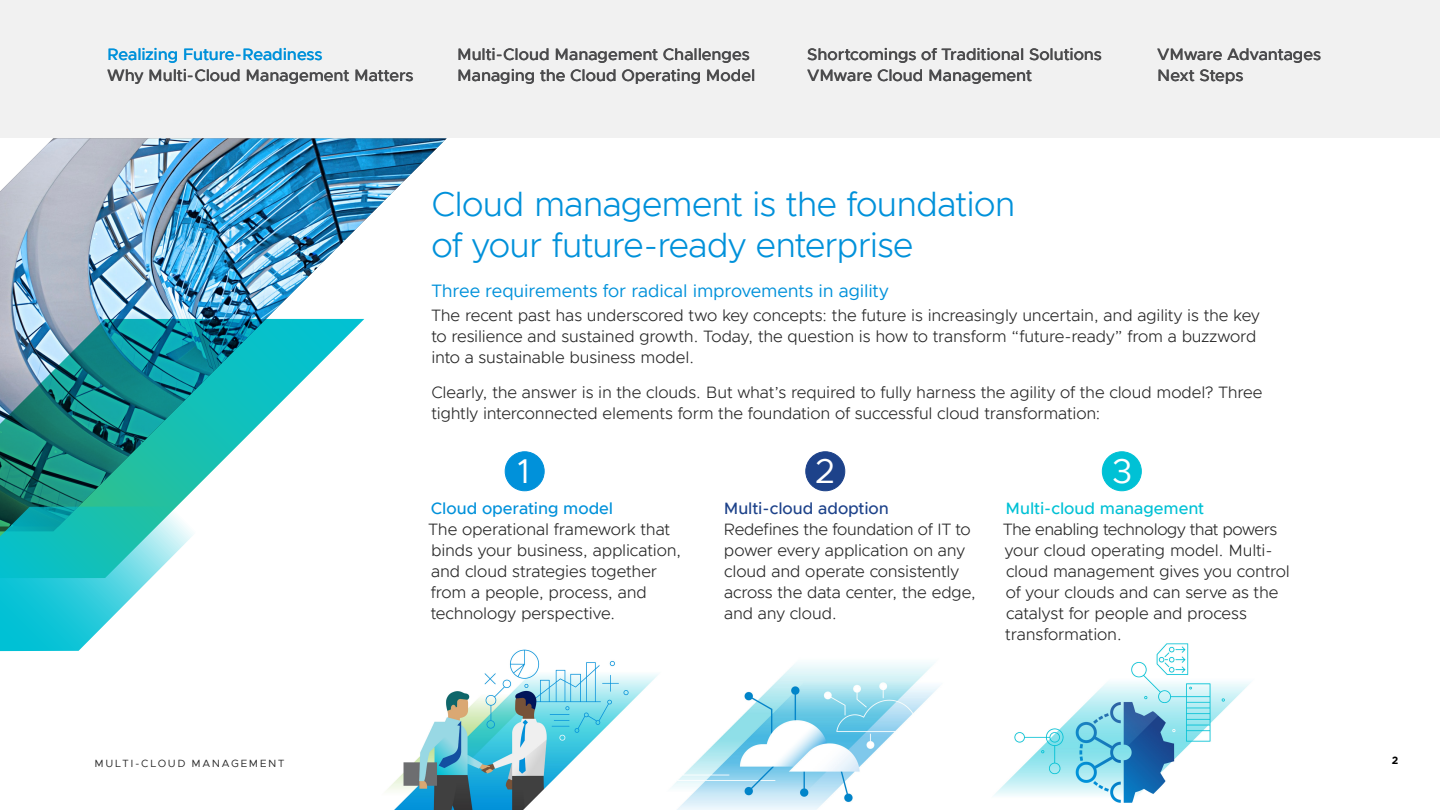
<style>
.page{position:relative;width:1440px;height:810px;background:#fff}
.page>*{position:absolute;margin:0;border:0;box-sizing:border-box;transform-origin:0 0}
.t1{font:300 34.5px/40.5px "Metropolis";letter-spacing:-.02em;color:#0091da}
.t2{font:34.5px "Metropolis";color:#fff}
.t3{font:18px "Metropolis";letter-spacing:-.01em;color:#0091da}
.t4{font:300 16.5px/21px "Metropolis";letter-spacing:-.01em;color:#262626}
.t5{font:500 16.5px/21px "Metropolis";letter-spacing:-.005em;color:#4d4d4f}
.t6{font:500 16.5px "Metropolis";letter-spacing:-.005em;color:#0091da}
.t7{font:500 16.5px "Metropolis";letter-spacing:-.005em;color:#00c1d5}
.t8{font:500 16.5px "Metropolis";letter-spacing:-.005em;color:#1d428a}
.t9{font:10.5px "Metropolis";letter-spacing:.15em;color:#262626}
.t10{font:700 10.5px "Gotham";color:#000}
</style>
<div class="page">
<img style="left:0;top:138px;width:447px;height:181px">
<svg style="left:0;top:319px;width:364px;height:187px"></svg>
<svg style="left:0;top:506px;width:193px;height:145px"></svg>
<div style="left:0;top:0;width:1440px;height:138px;background:#f1f1f1"></div>
<img style="left:386px;top:649px;width:272px;height:161px">
<img style="left:994px;top:643px;width:257px;height:160px">
<img style="left:672px;top:662px;width:268px;height:148px">
<div style="left:806px;top:452px;width:39px;height:39px;background:#1d428a;border-radius:50%"></div>
<div style="left:805px;top:451px;width:40px;height:40px;border:1px solid #1d428a;border-radius:50%"></div>
<div style="left:505px;top:452px;width:39px;height:39px;background:#0091da;border-radius:50%"></div>
<div style="left:505px;top:451px;width:40px;height:40px;border:1px solid #0091da;border-radius:50%"></div>
<div style="left:1102px;top:452px;width:39px;height:39px;background:#00c1d5;border-radius:50%"></div>
<div style="left:1102px;top:451px;width:40px;height:40px;border:1px solid #00c1d5;border-radius:50%"></div>
<p class="t6" style="left:107px;top:44px;width:217px">Realizing Future-Readiness</p>
<p class="t5" style="left:107px;top:64px;width:308px">Why Multi-Cloud Management Matters</p>
<p class="t5" style="left:457px;top:43px;width:300px">Multi-Cloud Management Challenges<br>Managing the Cloud Operating Model</p>
<p class="t5" style="left:807px;top:44px;width:296px">Shortcomings of Traditional Solutions<br>VMware Cloud Management</p>
<p class="t5" style="left:1157px;top:44px;width:165px">VMware Advantages<br>Next Steps</p>
<h1 class="t1" style="left:431px;top:184px;width:585px">Cloud management is the foundation of your future-ready enterprise</h1>
<p class="t3" style="left:431px;top:279px;width:459px">Three requirements for radical improvements in agility</p>
<p class="t4" style="left:431px;top:305px;width:830px">The recent past has underscored two key concepts: the future is increasingly uncertain, and agility is the key to resilience and sustained growth. Today, the question is how to transform “future-ready” from a buzzword into a sustainable business model.</p>
<p class="t4" style="left:431px;top:381px;width:833px">Clearly, the answer is in the clouds. But what’s required to fully harness the agility of the cloud model? Three tightly interconnected elements form the foundation of successful cloud transformation:</p>
<h1 class="t2" style="left:518px;top:449px;width:14px">1</h1>
<p class="t6" style="left:431px;top:498px;width:184px">Cloud operating model</p>
<p class="t4" style="left:428px;top:518px;width:254px">The operational framework that binds your business, application, and cloud strategies together from a people, process, and technology perspective.</p>
<h1 class="t2" style="left:816px;top:450px;width:21px">2</h1>
<p class="t8" style="left:724px;top:498px;width:167px">Multi-cloud adoption</p>
<p class="t4" style="left:724px;top:518px;width:254px">Redefines the foundation of IT to power every application on any cloud and operate consistently across the data center, the edge, and any cloud.</p>
<h1 class="t2" style="left:1112px;top:449px;width:22px">3</h1>
<p class="t7" style="left:1006px;top:498px;width:200px">Multi-cloud management</p>
<p class="t4" style="left:1003px;top:518px;width:288px">The enabling technology that powers your cloud operating model. Multi&shy;cloud management gives you control of your clouds and can serve as the catalyst for people and process transformation.</p>
<p class="t9" style="left:94px;top:757px;width:191px">MULTI-CLOUD MANAGEMENT</p>
<p class="t10" style="left:1392px;top:754px;width:8px">2</p>
</div>
